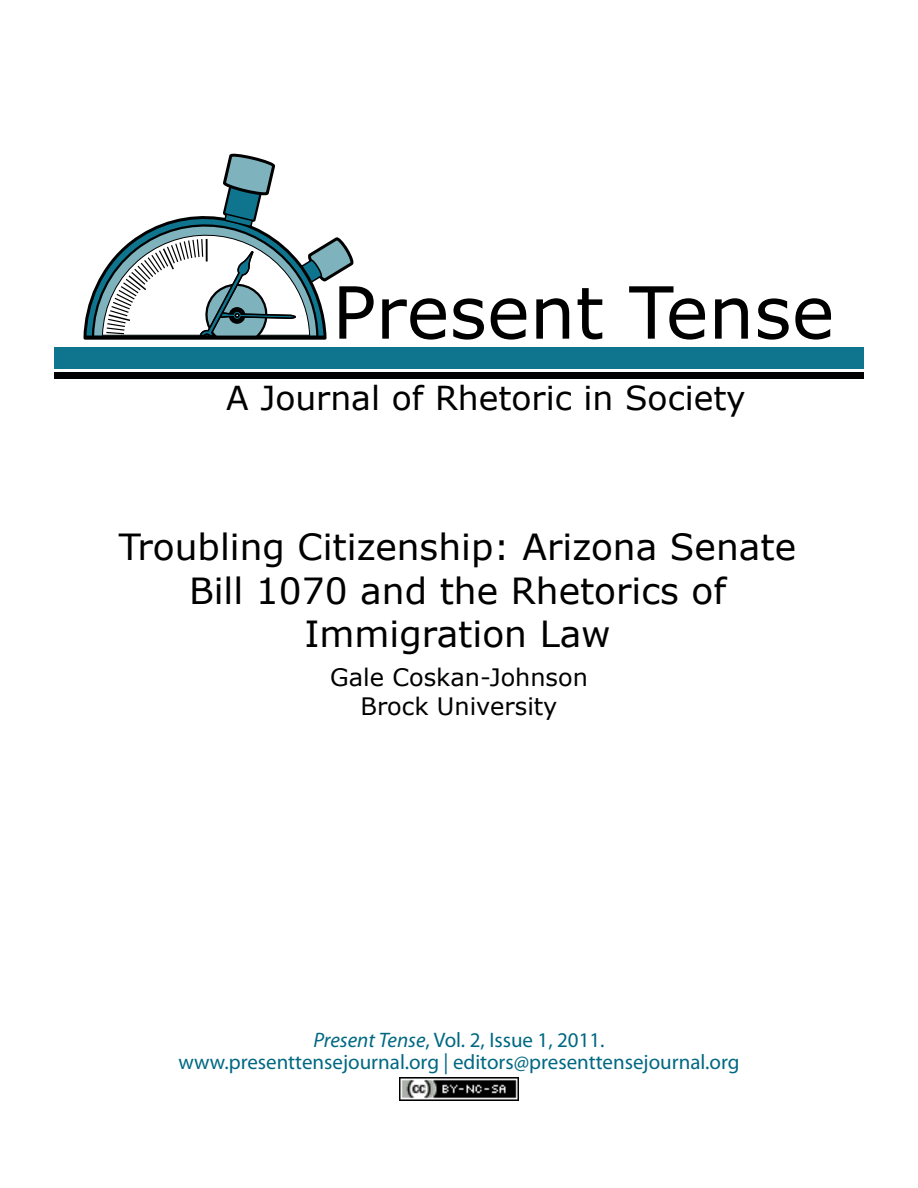
<style>
.page{position:relative;width:918px;height:1188px;background:#fff}
.page>*{position:absolute;margin:0;border:0;box-sizing:border-box;transform-origin:0 0}
.t1{font:72px "Verdana";color:#000}
.t2{font:36px/43.2px "Verdana";color:#000;text-align:center}
.t3{font:33px "Verdana";color:#000}
.t4{font:24px/28.8px "Verdana";color:#000;text-align:center}
.t5{font:21px "Myriad Pro";color:#016882}
.s1{font-style:italic}
</style>
<div class="page">
<img style="left:399px;top:1078px;width:120px;height:22px">
<div style="left:54px;top:347px;width:810px;height:21px;background:#0f758f"></div>
<svg style="left:83px;top:154px;width:271px;height:186px"></svg>
<hr style="left:86px;top:336px;width:237px;height:1px;background:#000">
<div style="left:54px;top:373px;width:810px;height:6px;background:#000"></div>
<h1 class="t1" style="left:332px;top:263px;width:504px">Present Tense</h1>
<h3 class="t3" style="left:226px;top:375px;width:521px">A Journal of Rhetoric in Society</h3>
<h2 class="t2" style="left:119px;top:525px;width:679px">Troubling Citizenship: Arizona Senate<br>Bill 1070 and the Rhetorics of<br>Immigration Law</h2>
<p class="t4" style="left:330px;top:662px;width:259px">Gale Coskan-Johnson<br>Brock University</p>
<p class="t5" style="left:313px;top:1027px;width:293px"><span class="s1">Present Tense</span>, Vol. 2, Issue 1, 2011.</p>
<p class="t5" style="left:178px;top:1049px;width:563px">www.presenttensejournal.org | editors@presenttensejournal.org</p>
</div>
